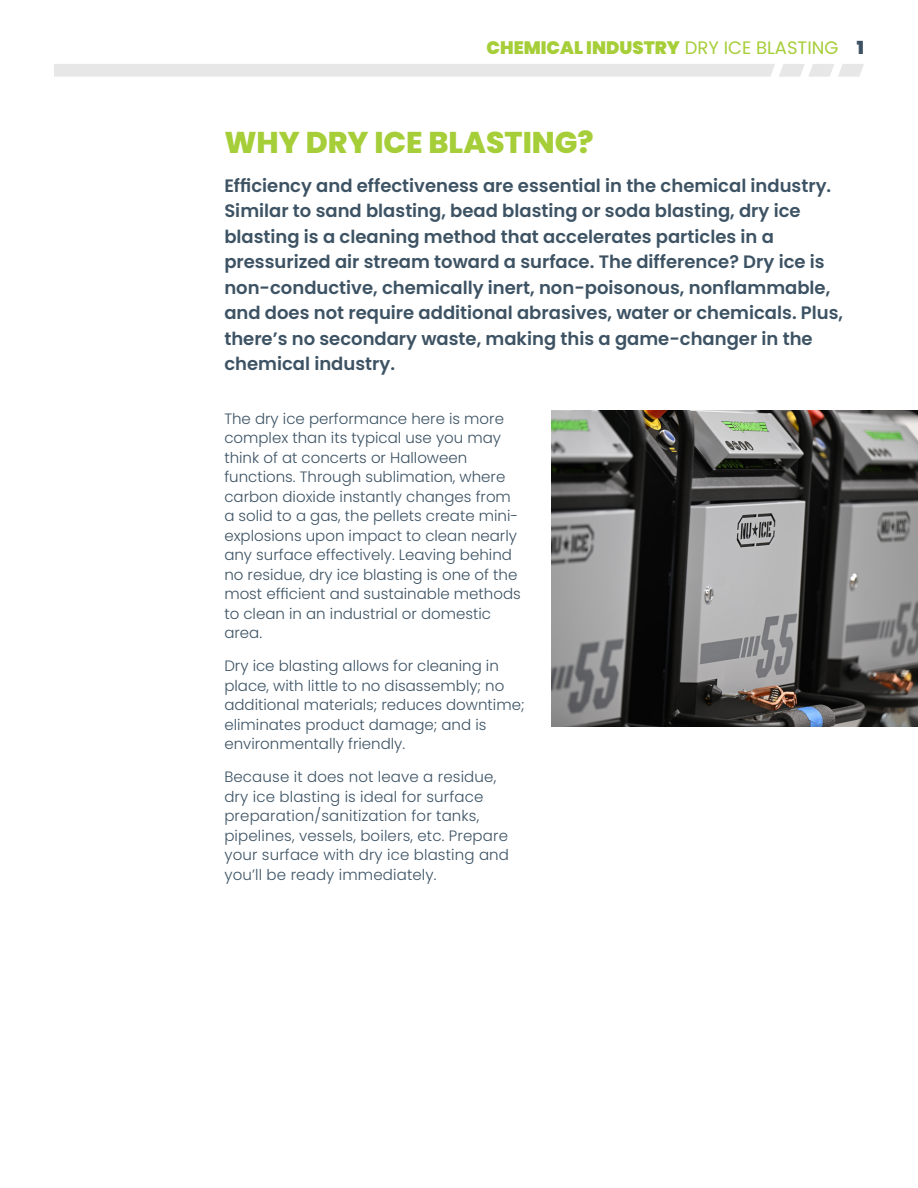
<style>
.page{position:relative;width:918px;height:1188px;background:#fff}
.page>*{position:absolute;margin:0;border:0;box-sizing:border-box;transform-origin:0 0}
.Heading_1{font:800 30px "Poppins";color:#a6ce39}
.Intro{font:600 18px/25.5px "Poppins";color:#3d5364}
.t1{font:900 18px "Poppins";color:#a6ce39}
.Body_Copy{font:300 15px/19.5px "Poppins";color:#3d5364}
.s1{font-weight:400}
.s2{color:#3d5364}
</style>
<div class="page">
<div style="left:54px;top:64px;width:810px;height:13px;background:#e8e7e8"></div>
<img style="left:552px;top:411px;width:366px;height:316px">
<p class="t1" style="left:487px;top:37px;width:379px">CHEMICAL INDUSTRY <span class="s1">DRY ICE BLASTING</span> <span class="s2">1</span></p>
<p class="Heading_1" style="left:224px;top:125px;width:371px">WHY DRY ICE BLASTING?</p>
<p class="Intro" style="left:224px;top:173px;width:620px">Efficiency and effectiveness are essential in the chemical industry.<br>Similar to sand blasting, bead blasting or soda blasting, dry ice blasting is a cleaning method that accelerates particles in a pressurized air stream toward a surface. The difference? Dry ice is non-conductive, chemically inert, non-poisonous, nonflammable, and does not require additional abrasives, water or chemicals. Plus, there’s no secondary waste, making this a game-changer in the chemical industry.</p>
<p class="Body_Copy" style="left:224px;top:409px;width:298px">The dry ice performance here is more complex than its typical use you may think of at concerts or Halloween functions. Through sublimation, where carbon dioxide instantly changes from a solid to a gas, the pellets create mini&shy;explosions upon impact to clean nearly any surface effectively. Leaving behind no residue, dry ice blasting is one of the most efficient and sustainable methods to clean in an industrial or domestic area.</p>
<p class="Body_Copy" style="left:224px;top:656px;width:302px">Dry ice blasting allows for cleaning in place, with little to no disassembly; no additional materials; reduces downtime; eliminates product damage; and is environmentally friendly.</p>
<p class="Body_Copy" style="left:224px;top:767px;width:286px">Because it does not leave a residue, dry ice blasting is ideal for surface preparation/sanitization for tanks, pipelines, vessels, boilers, etc. Prepare your surface with dry ice blasting and you’ll be ready immediately.</p>
</div>
